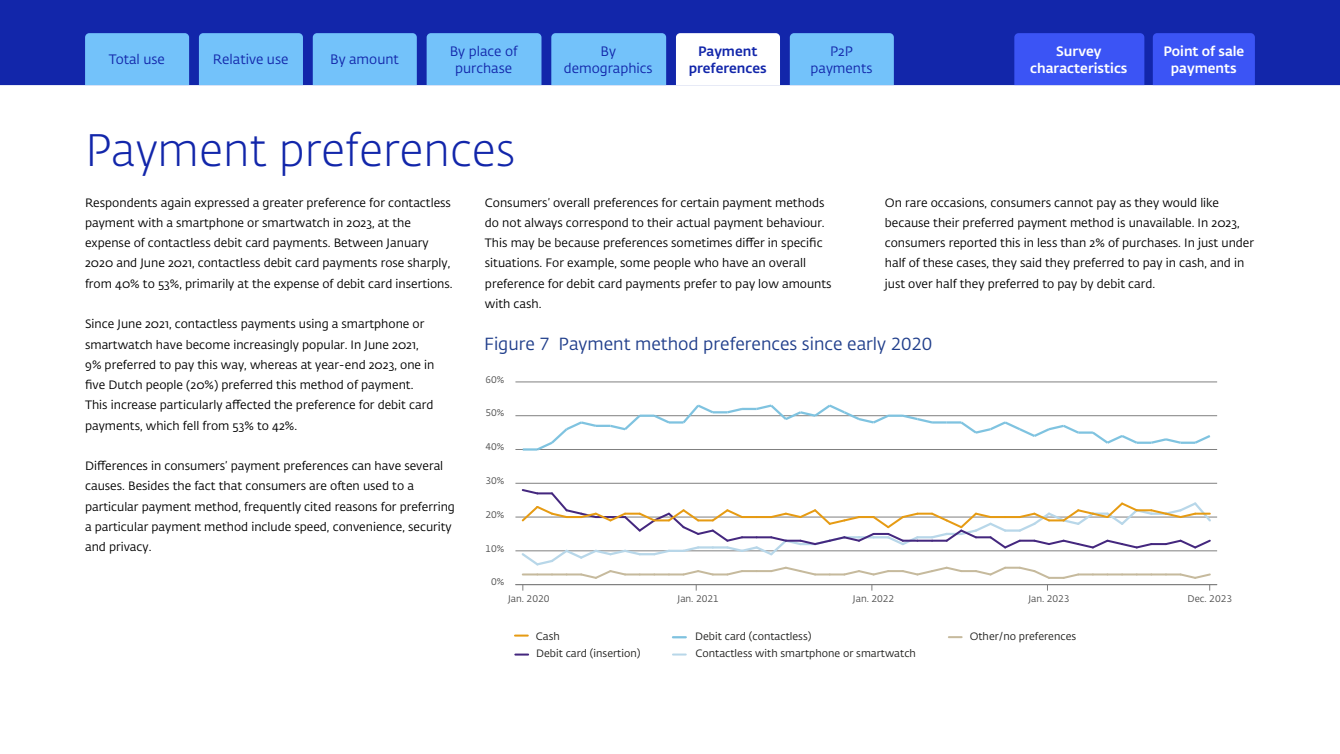
<style>
.page{position:relative;width:1340px;height:754px;background:#fff}
.page>*{position:absolute;margin:0;border:0;box-sizing:border-box;transform-origin:0 0}
.t1{font:300 45px "DNB Fedra";color:#1226aa}
.t2{font:17.4px "DNB Fedra";color:#203e8b}
.t3{font:13.5px/16.5px "DNB Fedra";color:#1226aa;text-align:center}
.t4{font:500 13.5px/16.5px "DNB Fedra";color:#fff;text-align:center}
.t5{font:500 13.5px/16.5px "DNB Fedra";color:#1226aa;text-align:center}
.t6{font:12px/20.2px "DNB Fedra";color:#000}
.t7{font:10.5px "DNB Fedra";color:#1d1d1b}
.t8{font:9.45px "DNB Fedra";color:#4d4d4d}
</style>
<div class="page">
<div style="left:0;top:0;width:1339px;height:85px;background:#1226aa"></div>
<div style="left:1152px;top:33px;width:102px;height:52px;background:#3b54f5"></div>
<div style="left:199px;top:33px;width:104px;height:52px;background:#73c2fa"></div>
<div style="left:313px;top:33px;width:104px;height:52px;background:#73c2fa"></div>
<div style="left:426px;top:33px;width:115px;height:52px;background:#73c2fa"></div>
<div style="left:551px;top:33px;width:115px;height:52px;background:#73c2fa"></div>
<div style="left:789px;top:33px;width:104px;height:52px;background:#73c2fa"></div>
<div style="left:1014px;top:33px;width:130px;height:52px;background:#3b54f5"></div>
<div style="left:85px;top:33px;width:104px;height:52px;background:#73c2fa"></div>
<svg style="left:676px;top:33px;width:104px;height:52px"></svg>
<hr style="left:515px;top:584px;width:702px;height:1px;background:#808080">
<hr style="left:515px;top:550px;width:702px;height:1px;background:#808080">
<hr style="left:515px;top:516px;width:702px;height:1px;background:#808080">
<hr style="left:515px;top:483px;width:702px;height:1px;background:#808080">
<hr style="left:515px;top:449px;width:702px;height:1px;background:#808080">
<hr style="left:515px;top:415px;width:702px;height:1px;background:#808080">
<hr style="left:515px;top:381px;width:702px;height:1px;background:#808080">
<svg style="left:523px;top:421px;width:73px;height:30px"></svg>
<hr style="left:596px;top:424px;width:14px;height:3px;background:#7fc3e0">
<svg style="left:607px;top:415px;width:33px;height:16px"></svg>
<hr style="left:639px;top:414px;width:15px;height:3px;background:#7fc3e0">
<svg style="left:651px;top:404px;width:93px;height:20px"></svg>
<hr style="left:742px;top:407px;width:14px;height:3px;background:#7fc3e0">
<svg style="left:754px;top:404px;width:134px;height:20px"></svg>
<hr style="left:888px;top:414px;width:14px;height:3px;background:#7fc3e0">
<svg style="left:900px;top:414px;width:239px;height:30px"></svg>
<hr style="left:1136px;top:441px;width:15px;height:3px;background:#7fc3e0">
<svg style="left:1148px;top:438px;width:32px;height:6px"></svg>
<hr style="left:1180px;top:441px;width:15px;height:3px;background:#7fc3e0">
<svg style="left:1192px;top:435px;width:19px;height:9px"></svg>
<svg style="left:519px;top:489px;width:693px;height:101px"></svg>
<svg style="left:948px;top:636px;width:13px;height:2px"></svg>
<svg style="left:673px;top:653px;width:12px;height:2px"></svg>
<svg style="left:673px;top:636px;width:12px;height:2px"></svg>
<svg style="left:515px;top:653px;width:13px;height:2px"></svg>
<svg style="left:515px;top:634px;width:13px;height:2px"></svg>
<p class="t3" style="left:213px;top:52px;width:77px">Relative use</p>
<p class="t3" style="left:330px;top:52px;width:70px">By amount</p>
<p class="t3" style="left:450px;top:43px;width:69px">By place of purchase</p>
<p class="t3" style="left:564px;top:43px;width:90px">By demographics</p>
<p class="t3" style="left:810px;top:43px;width:63px">P2P payments</p>
<p class="t4" style="left:1030px;top:43px;width:99px">Survey characteristics</p>
<p class="t3" style="left:109px;top:52px;width:58px">Total use</p>
<p class="t5" style="left:688px;top:43px;width:79px">Payment preferences</p>
<p class="t4" style="left:1163px;top:43px;width:82px">Point of sale payments</p>
<h1 class="t1" style="left:85px;top:123px;width:432px">Payment preferences</h1>
<p class="t6" style="left:85px;top:192px;width:369px">Respondents again expressed a greater preference for contactless payment with a smartphone or smartwatch in 2023, at the expense of contactless debit card payments. Between January 2020 and June 2021, contactless debit card payments rose sharply, from 40% to 53%, primarily at the expense of debit card insertions.</p>
<p class="t6" style="left:85px;top:314px;width:351px">Since June 2021, contactless payments using a smartphone or smartwatch have become increasingly popular. In June 2021, 9% preferred to pay this way, whereas at year-end 2023, one in five Dutch people (20%) preferred this method of payment.<br>This increase particularly affected the preference for debit card payments, which fell from 53% to 42%.</p>
<p class="t6" style="left:85px;top:456px;width:371px">Differences in consumers’ payment preferences can have several causes. Besides the fact that consumers are often used to a particular payment method, frequently cited reasons for preferring a particular payment method include speed, convenience, security and privacy.</p>
<p class="t6" style="left:485px;top:192px;width:348px">Consumers’ overall preferences for certain payment methods do not always correspond to their actual payment behaviour.<br>This may be because preferences sometimes differ in specific situations. For example, some people who have an overall preference for debit card payments prefer to pay low amounts with cash.</p>
<p class="t6" style="left:884px;top:192px;width:371px">On rare occasions, consumers cannot pay as they would like because their preferred payment method is unavailable. In 2023, consumers reported this in less than 2% of purchases. In just under half of these cases, they said they preferred to pay in cash, and in just over half they preferred to pay by debit card.</p>
<h2 class="t2" style="left:484px;top:333px;width:450px">Figure 7 Payment method preferences since early 2020</h2>
<p class="t8" style="left:485px;top:373px;width:20px">60%</p>
<p class="t8" style="left:485px;top:407px;width:20px">50%</p>
<p class="t8" style="left:485px;top:441px;width:20px">40%</p>
<p class="t8" style="left:485px;top:475px;width:20px">30%</p>
<p class="t8" style="left:485px;top:508px;width:20px">20%</p>
<p class="t8" style="left:485px;top:542px;width:20px">10%</p>
<p class="t8" style="left:491px;top:576px;width:15px">0%</p>
<p class="t8" style="left:508px;top:593px;width:43px">Jan. 2020</p>
<p class="t8" style="left:677px;top:593px;width:43px">Jan. 2021</p>
<p class="t8" style="left:853px;top:593px;width:43px">Jan. 2022</p>
<p class="t8" style="left:1028px;top:593px;width:43px">Jan. 2023</p>
<p class="t8" style="left:1187px;top:593px;width:46px">Dec. 2023</p>
<p class="t7" style="left:969px;top:629px;width:108px">Other/no preferences</p>
<p class="t7" style="left:695px;top:647px;width:222px">Contactless with smartphone or smartwatch</p>
<p class="t7" style="left:695px;top:629px;width:118px">Debit card (contactless)</p>
<p class="t7" style="left:536px;top:629px;width:26px">Cash</p>
<p class="t7" style="left:536px;top:647px;width:106px">Debit card (insertion)</p>
</div>
